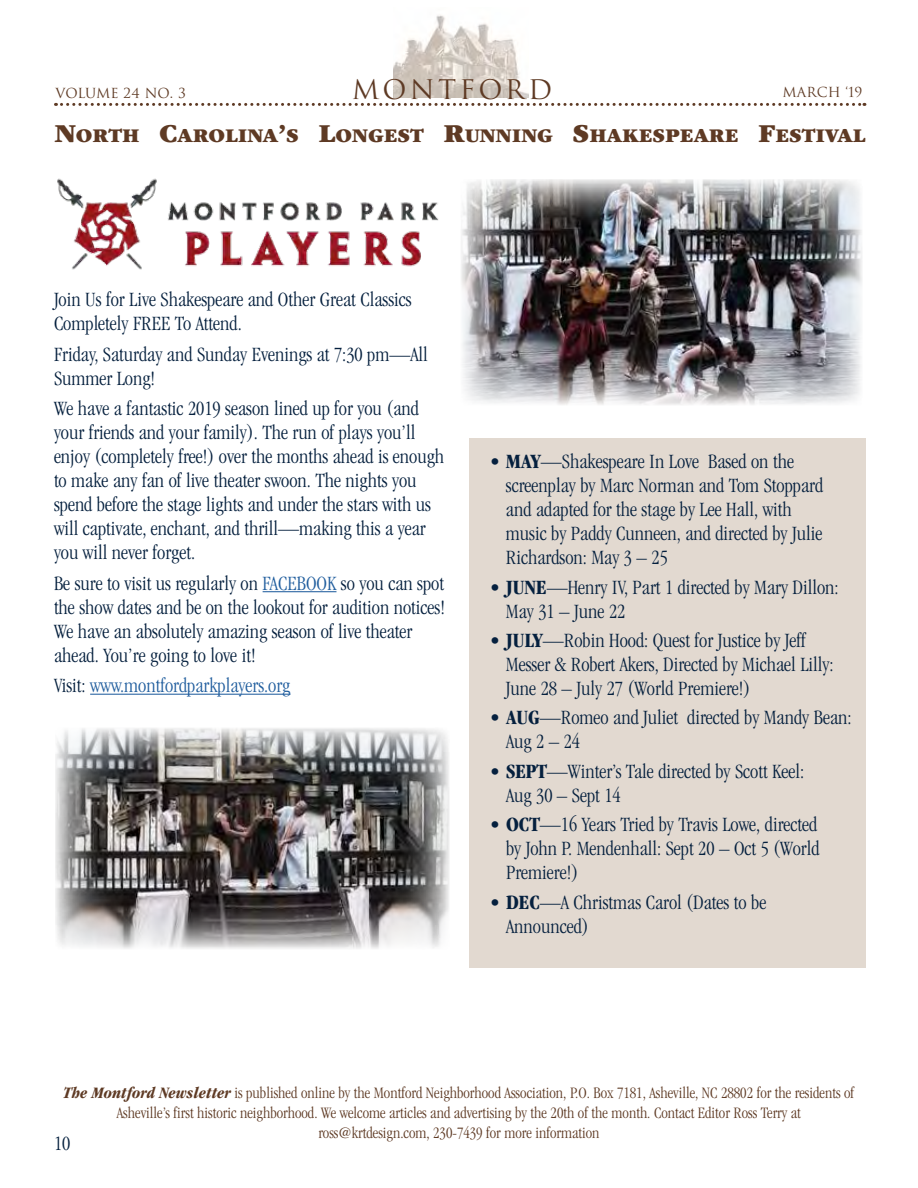
<style>
.page{position:relative;width:918px;height:1188px;background:#fff}
.page>*{position:absolute;margin:0;border:0;box-sizing:border-box;transform-origin:0 0}
.t1{font:26.25px "Trajan";letter-spacing:.125em;color:#5e3a24}
.t2{font:300 condensed 21px/24px "Garamond";color:#05203e}
.t3{font:300 condensed 21px "Garamond";color:#215e9e}
.t4{font:900 20.25px "Garamond";color:#5e3a24}
.t5{font:300 condensed 16.5px/19.8px "Garamond";color:#5e3a24;text-align:center}
.t6{font:13.5px "Trajan";color:#5e3a24}
.s1{font-size:27px}
.s2{color:#215e9e}
.s3{color:#05203e}
.s4{font-weight:700}
.s5{font-weight:700;font-style:italic}
</style>
<div class="page">
<img style="left:393px;top:15px;width:135px;height:83px">
<svg style="left:55px;top:103px;width:810px;height:3px"></svg>
<img style="left:57px;top:178px;width:382px;height:92px">
<img style="left:461px;top:179px;width:401px;height:226px">
<hr style="left:263px;top:591px;width:73px;height:1px;background:#215e9e">
<hr style="left:90px;top:694px;width:200px;height:1px;background:#215e9e">
<div style="left:470px;top:438px;width:396px;height:530px;background:#e2d9d0"></div>
<img style="left:55px;top:728px;width:394px;height:221px">
<p class="t6" style="left:55px;top:85px;width:132px">VOLUME 24 NO. 3</p>
<p class="t1" style="left:352px;top:74px;width:202px">MONTFORD</p>
<p class="t6" style="left:783px;top:84px;width:81px">MARCH ‘19</p>
<p class="t4" style="left:55px;top:125px;width:812px"><span class="s1">N</span>ORTH <span class="s1">C</span>AROLINA<span class="s1">’</span>S <span class="s1">L</span>ONGEST <span class="s1">R</span>UNNING <span class="s1">S</span>HAKESPEARE <span class="s1">F</span>ESTIVAL</p>
<p class="t2" style="left:54px;top:288px;width:359px">Join Us for Live Shakespeare and Other Great Classics<br>Completely FREE To Attend.</p>
<p class="t2" style="left:54px;top:342px;width:375px">Friday, Saturday and Sunday Evenings at 7:30 pm—All<br>Summer Long!</p>
<p class="t2" style="left:54px;top:397px;width:392px">We have a fantastic 2019 season lined up for you (and your friends and your family). The run of plays you’ll enjoy (completely free!) over the months ahead is enough to make any fan of live theater swoon. The nights you spend before the stage lights and under the stars with us will captivate, enchant, and thrill—making this a year you will never forget.</p>
<p class="t2" style="left:54px;top:571px;width:393px">Be sure to visit us regularly on <span class="s2">FACEBOOK</span> so you can spot the show dates and be on the lookout for audition notices!<br>We have an absolutely amazing season of live theater ahead. You’re going to love it!</p>
<p class="t3" style="left:54px;top:674px;width:238px"><span class="s3">Visit:</span> www.montfordparkplayers.org</p>
<p class="t2" style="left:506px;top:450px;width:319px;text-indent:-16px"><span class="s4">• MAY</span>—Shakespeare In Love Based on the screenplay by Marc Norman and Tom Stoppard and adapted for the stage by Lee Hall, with music by Paddy Cunneen, and directed by Julie Richardson: May 3 – 25</p>
<p class="t2" style="left:506px;top:575px;width:334px;text-indent:-16px"><span class="s4">• JUNE</span>—Henry IV, Part 1 directed by Mary Dillon:<br>May 31 – June 22</p>
<p class="t2" style="left:506px;top:628px;width:329px;text-indent:-16px"><span class="s4">• JULY</span>—Robin Hood: Quest for Justice by Jeff<br>Messer &amp; Robert Akers, Directed by Michael Lilly:<br>June 28 – July 27 (World Premiere!)</p>
<p class="t2" style="left:506px;top:706px;width:347px;text-indent:-16px"><span class="s4">• AUG</span>—Romeo and Juliet directed by Mandy Bean:<br>Aug 2 – 24</p>
<p class="t2" style="left:506px;top:759px;width:300px;text-indent:-16px"><span class="s4">• SEPT</span>—Winter’s Tale directed by Scott Keel:<br>Aug 30 – Sept 14</p>
<p class="t2" style="left:506px;top:813px;width:315px;text-align:justify;text-indent:-16px"><span class="s4">• OCT</span>—16 Years Tried by Travis Lowe, directed by John P. Mendenhall: Sept 20 – Oct 5 (World Premiere!)</p>
<p class="t2" style="left:506px;top:890px;width:262px;text-indent:-16px"><span class="s4">• DEC</span>—A Christmas Carol (Dates to be<br>Announced)</p>
<p class="t5" style="left:64px;top:1083px;width:792px"><span class="s5">The Montford Newsletter</span> is published online by the Montford Neighborhood Association, P.O. Box 7181, Asheville, NC 28802 for the residents of<br>Asheville’s first historic neighborhood. We welcome articles and advertising by the 20th of the month. Contact Editor Ross Terry at ross@krtdesign.com, 230-7439 for more information</p>
<p class="t2" style="left:54px;top:1132px;width:18px">10</p>
</div>
